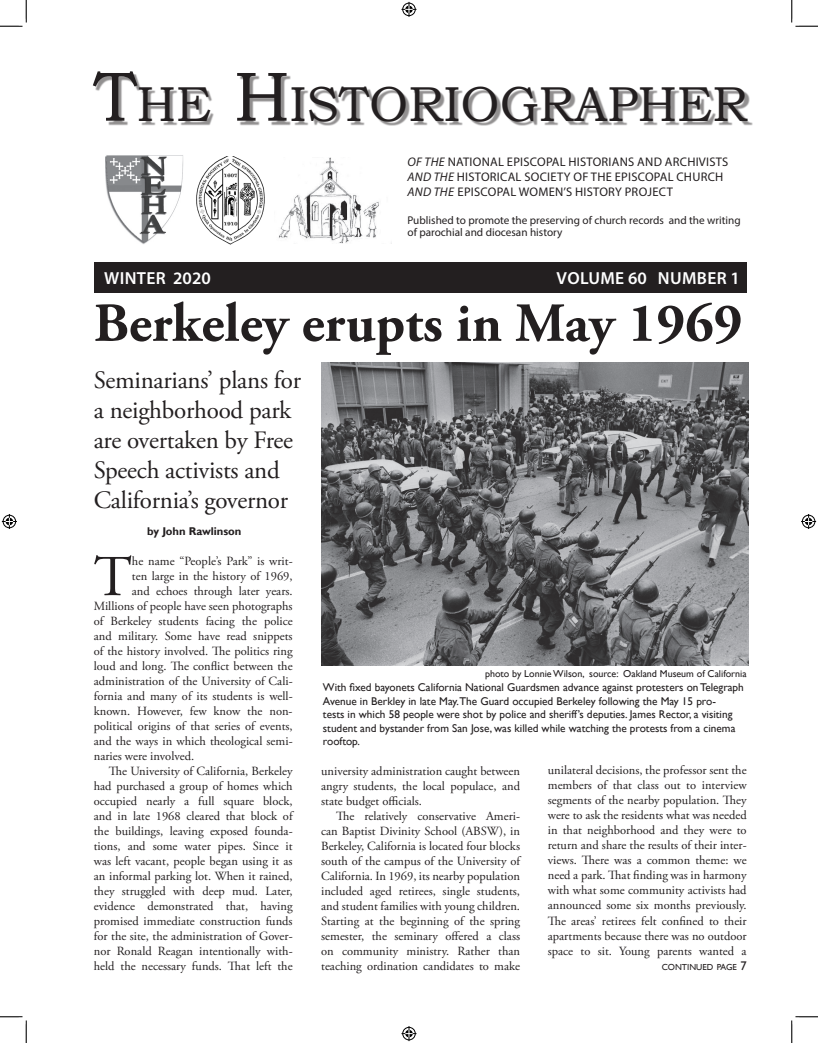
<style>
.page{position:relative;width:818px;height:1043px;background:#fff}
.page>*{position:absolute;margin:0;border:0;box-sizing:border-box;transform-origin:0 0}
.Article_Text{font:57.75px "Adobe Garamond Pro";color:#231f20}
.t1{font:700 55px "Adobe Garamond Pro";color:#231f20}
.t2{font:49px "Bookman Old Style";color:#231f20}
.t3{font:25px/30px "Adobe Garamond Pro";letter-spacing:-.01em;color:#231f20}
.t4{font:600 17.5px "Myriad Pro";letter-spacing:.02em;color:#fff}
.Article_Text-2{font:12.5px/15px "Adobe Garamond Pro";color:#231f20;text-align:justify}
.t5{font:12.5px/15px "Myriad Pro";letter-spacing:.02em;color:#231f20}
.Photo_captions{font:11.25px/13.5px "Gill Sans";color:#231f20}
.t6{font:11.25px/12.5px "Myriad Pro";color:#231f20}
.Author{font:700 11.25px "Gill Sans";color:#231f20}
.Photo_attribution{font:10px "Gill Sans";color:#231f20}
.Continued{font:8.75px "Gill Sans";color:#231f20}
.s1{font-size:70px}
.s2{font-style:italic}
.s3{font-size:12.5px}
</style>
<div class="page">
<div style="left:94px;top:262px;width:652px;height:30px;background:#231f20"></div>
<div style="left:95px;top:74px;width:657px;height:52px;background:#231f20;opacity:.5"></div>
<img style="left:279px;top:158px;width:100px;height:85px">
<img style="left:106px;top:155px;width:78px;height:89px">
<img style="left:196px;top:156px;width:69px;height:88px">
<img style="left:322px;top:362px;width:426px;height:303px">
<svg style="left:0;top:0;width:27px;height:27px"></svg>
<svg style="left:0;top:1016px;width:27px;height:26px"></svg>
<svg style="left:791px;top:0;width:27px;height:27px"></svg>
<svg style="left:791px;top:1016px;width:27px;height:26px"></svg>
<svg style="left:401px;top:2px;width:15px;height:15px"></svg>
<svg style="left:401px;top:1026px;width:15px;height:15px"></svg>
<svg style="left:2px;top:514px;width:15px;height:15px"></svg>
<svg style="left:801px;top:514px;width:15px;height:15px"></svg>
<p class="t2" style="left:93px;top:72px;width:655px"><span class="s1">T</span>HE <span class="s1">H</span>ISTORIOGRAPHER</p>
<p class="t5" style="left:407px;top:154px;width:322px"><span class="s2">OF THE</span> NATIONAL EPISCOPAL HISTORIANS AND ARCHIVISTS<br><span class="s2">AND THE</span> HISTORICAL SOCIETY OF THE EPISCOPAL CHURCH<br><span class="s2">AND THE</span> EPISCOPAL WOMEN’S HISTORY PROJECT</p>
<p class="t6" style="left:407px;top:213px;width:334px">Published to promote the preserving of church records and the writing of parochial and diocesan history</p>
<p class="t4" style="left:104px;top:267px;width:108px">WINTER 2020</p>
<p class="t4" style="left:556px;top:267px;width:185px">VOLUME 60 NUMBER 1</p>
<p class="t1" style="left:94px;top:291px;width:650px">Berkeley erupts in May 1969</p>
<p class="t3" style="left:94px;top:366px;width:209px">Seminarians’ plans for a neighborhood park are overtaken by Free<br>Speech activists and<br>California’s governor</p>
<p class="Author" style="left:147px;top:524px;width:96px">by John Rawlinson</p>
<p class="Article_Text" style="left:94px;top:542px;width:40px">T</p>
<p class="Article_Text-2" style="left:132px;top:554px;width:162px">he name “People’s Park” is writ-</p>
<p class="Article_Text-2" style="left:132px;top:569px;width:162px">ten large in the history of 1969,</p>
<p class="Article_Text-2" style="left:132px;top:584px;width:162px">and echoes through later years.</p>
<p class="Article_Text-2" style="left:94px;top:599px;width:200px">Millions of people have seen photographs</p>
<p class="Article_Text-2" style="left:94px;top:614px;width:200px">of Berkeley students facing the police</p>
<p class="Article_Text-2" style="left:94px;top:629px;width:200px">and military. Some have read snippets</p>
<p class="Article_Text-2" style="left:94px;top:644px;width:200px">of the history involved. The politics ring</p>
<p class="Article_Text-2" style="left:94px;top:659px;width:200px">loud and long. The conflict between the</p>
<p class="Article_Text-2" style="left:94px;top:674px;width:200px">administration of the University of Cali-</p>
<p class="Article_Text-2" style="left:94px;top:689px;width:200px">fornia and many of its students is well-</p>
<p class="Article_Text-2" style="left:94px;top:704px;width:200px">known. However, few know the non-</p>
<p class="Article_Text-2" style="left:94px;top:719px;width:200px">political origins of that series of events,</p>
<p class="Article_Text-2" style="left:94px;top:734px;width:200px">and the ways in which theological semi-</p>
<p class="Article_Text-2" style="left:94px;top:749px;width:102px">naries were involved.</p>
<p class="Article_Text-2" style="left:94px;top:764px;width:200px;text-indent:15px">The University of California, Berkeley had purchased a group of homes which occupied nearly a full square block, and in late 1968 cleared that block of the buildings, leaving exposed founda&shy;tions, and some water pipes. Since it was left vacant, people began using it as an informal parking lot. When it rained, they struggled with deep mud. Later, evidence demonstrated that, having promised immediate construction funds for the site, the administration of Gover&shy;nor Ronald Reagan intentionally with&shy;held the necessary funds. That left the</p>
<p class="Article_Text-2" style="left:321px;top:764px;width:200px">university administration caught between angry students, the local populace, and state budget officials.</p>
<p class="Photo_attribution" style="left:485px;top:667px;width:263px">photo by Lonnie Wilson, source: Oakland Museum of California</p>
<p class="Photo_captions" style="left:323px;top:681px;width:422px">With fixed bayonets California National Guardsmen advance against protesters on Telegraph Avenue in Berkley in late May.The Guard occupied Berkeley following the May 15 pro-<br>tests in which 58 people were shot by police and sheriff’s deputies. James Rector, a visiting student and bystander from San Jose, was killed while watching the protests from a cinema rooftop.</p>
<p class="Article_Text-2" style="left:548px;top:763px;width:200px">unilateral decisions, the professor sent the members of that class out to interview segments of the nearby population. They were to ask the residents what was needed in that neighborhood and they were to return and share the results of their inter&shy;views. There was a common theme: we need a park. That finding was in harmony with what some community activists had announced some six months previously.<br>The areas’ retirees felt confined to their apartments because there was no outdoor space to sit. Young parents wanted a</p>
<p class="Article_Text-2" style="left:321px;top:809px;width:200px;text-indent:15px">The relatively conservative Ameri&shy;can Baptist Divinity School (ABSW), in Berkeley, California is located four blocks south of the campus of the University of California. In 1969, its nearby population included aged retirees, single students, and student families with young children.<br>Starting at the beginning of the spring semester, the seminary offered a class on community ministry. Rather than teaching ordination candidates to make</p>
<p class="Continued" style="left:661px;top:961px;width:86px">CONTINUED PAGE <span class="s3">7</span></p>
</div>
